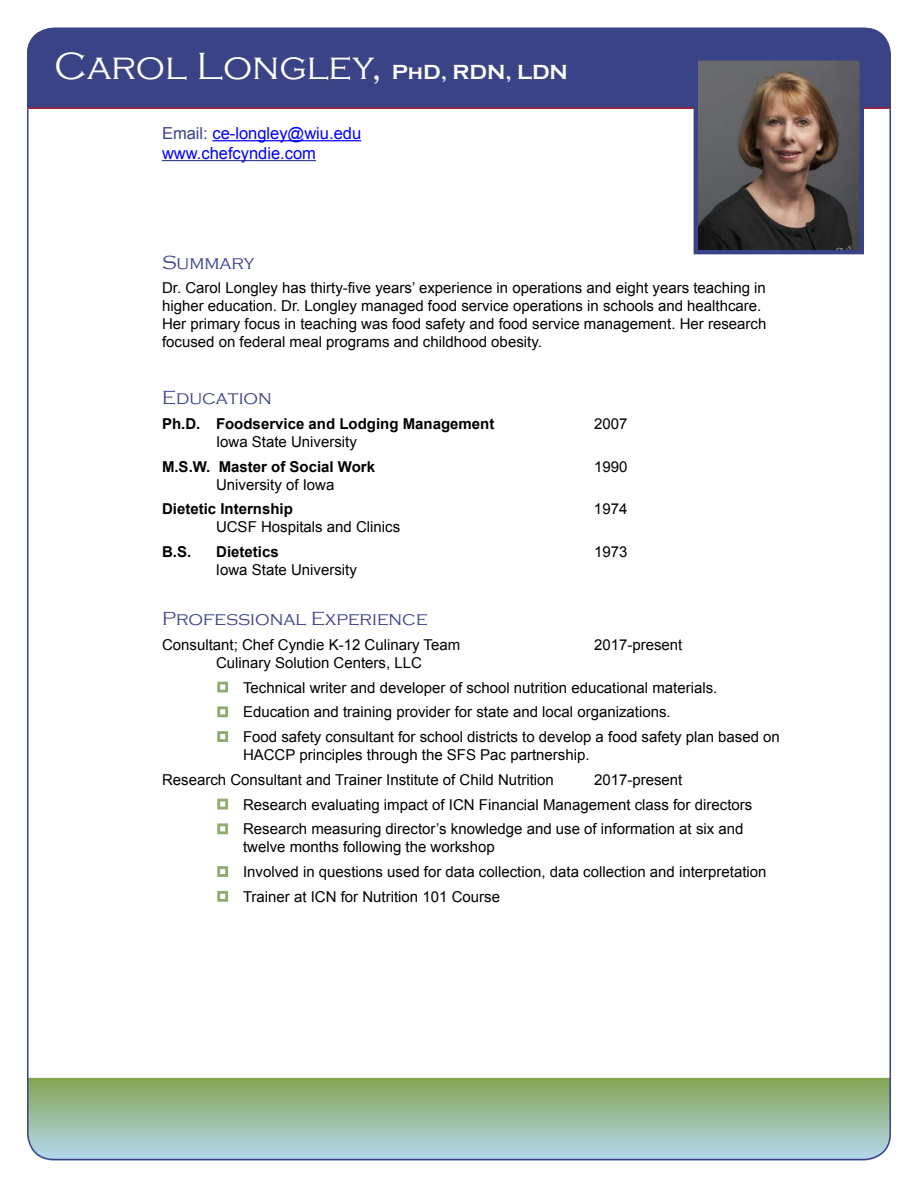
<style>
.page{position:relative;width:918px;height:1188px;background:#fff}
.page>*{position:absolute;margin:0;border:0;box-sizing:border-box;transform-origin:0 0}
.t1{font:300 39px "Copperplate Gothic";color:#fff}
.t2{font:300 19.5px "Copperplate Gothic";color:#394386}
.t3{font:16.5px/19.8px "Arial";color:#00f}
.t4{font:15px/24.8px "Arial";color:#000}
.t5{font:700 15px "Arial";color:#000}
.s1{font-weight:700;font-size:21px}
.s2{color:#394386}
</style>
<div class="page">
<svg style="left:27px;top:1077px;width:864px;height:84px;background:#9abba1"></svg>
<div style="left:27px;top:28px;width:863px;height:79px;background:#394386"></div>
<hr style="left:29px;top:107px;width:860px;height:2px;background:#a9132a">
<hr style="left:212px;top:140px;width:149px;height:1px;background:#00f">
<hr style="left:162px;top:160px;width:154px;height:1px;background:#394386">
<img style="left:699px;top:61px;width:160px;height:188px">
<div style="left:694px;top:56px;width:170px;height:198px;border:4px solid #394386"></div>
<h1 class="t1" style="left:54px;top:45px;width:515px">Carol Longley, <span class="s1">PhD, RDN, LDN</span></h1>
<p class="t3" style="left:162px;top:123px;width:201px"><span class="s2">Email:</span> ce-longley@wiu.edu www.chefcyndie.com</p>
<h2 class="t2" style="left:162px;top:252px;width:94px">Summary</h2>
<p class="t4" style="left:162px;top:279px;width:606px;line-height:18px">Dr. Carol Longley has thirty-five years’ experience in operations and eight years teaching in higher education. Dr. Longley managed food service operations in schools and healthcare.<br>Her primary focus in teaching was food safety and food service management. Her research focused on federal meal programs and childhood obesity.</p>
<h2 class="t2" style="left:162px;top:387px;width:111px">Education</h2>
<p class="t5" style="left:162px;top:414px;width:334px">Ph.D. Foodservice and Lodging Management</p>
<p class="t4" style="left:594px;top:411px;width:35px">2007</p>
<p class="t4" style="left:216px;top:429px;width:142px">Iowa State University</p>
<p class="t5" style="left:162px;top:456px;width:215px">M.S.W. Master of Social Work</p>
<p class="t4" style="left:594px;top:454px;width:35px">1990</p>
<p class="t4" style="left:216px;top:472px;width:120px">University of Iowa</p>
<p class="t5" style="left:162px;top:499px;width:132px">Dietetic Internship</p>
<p class="t4" style="left:594px;top:497px;width:35px">1974</p>
<p class="t4" style="left:216px;top:515px;width:186px">UCSF Hospitals and Clinics</p>
<p class="t5" style="left:162px;top:542px;width:31px">B.S.</p>
<p class="t5" style="left:216px;top:542px;width:64px">Dietetics</p>
<p class="t4" style="left:594px;top:540px;width:35px">1973</p>
<p class="t4" style="left:216px;top:558px;width:142px">Iowa State University</p>
<h2 class="t2" style="left:162px;top:608px;width:267px">Professional Experience</h2>
<p class="t4" style="left:162px;top:632px;width:300px">Consultant; Chef Cyndie K-12 Culinary Team</p>
<p class="t4" style="left:594px;top:632px;width:90px">2017-present</p>
<p class="t4" style="left:243px;top:650px;width:538px;text-indent:-27px">Culinary Solution Centers, LLC<br>Technical writer and developer of school nutrition educational materials.<br>Education and training provider for state and local organizations.<br>Food safety consultant for school districts to develop a food safety plan based on</p>
<p class="t4" style="left:162px;top:743px;width:429px;text-indent:81px">HACCP principles through the SFS Pac partnership.<br>Research Consultant and Trainer Institute of Child Nutrition</p>
<p class="t4" style="left:243px;top:767px;width:511px;text-indent:351px">2017-present<br>Research evaluating impact of ICN Financial Management class for directors<br>Research measuring director’s knowledge and use of information at six and</p>
<p class="t4" style="left:243px;top:835px;width:525px">twelve months following the workshop<br>Involved in questions used for data collection, data collection and interpretation<br>Trainer at ICN for Nutrition 101 Course</p>
</div>
